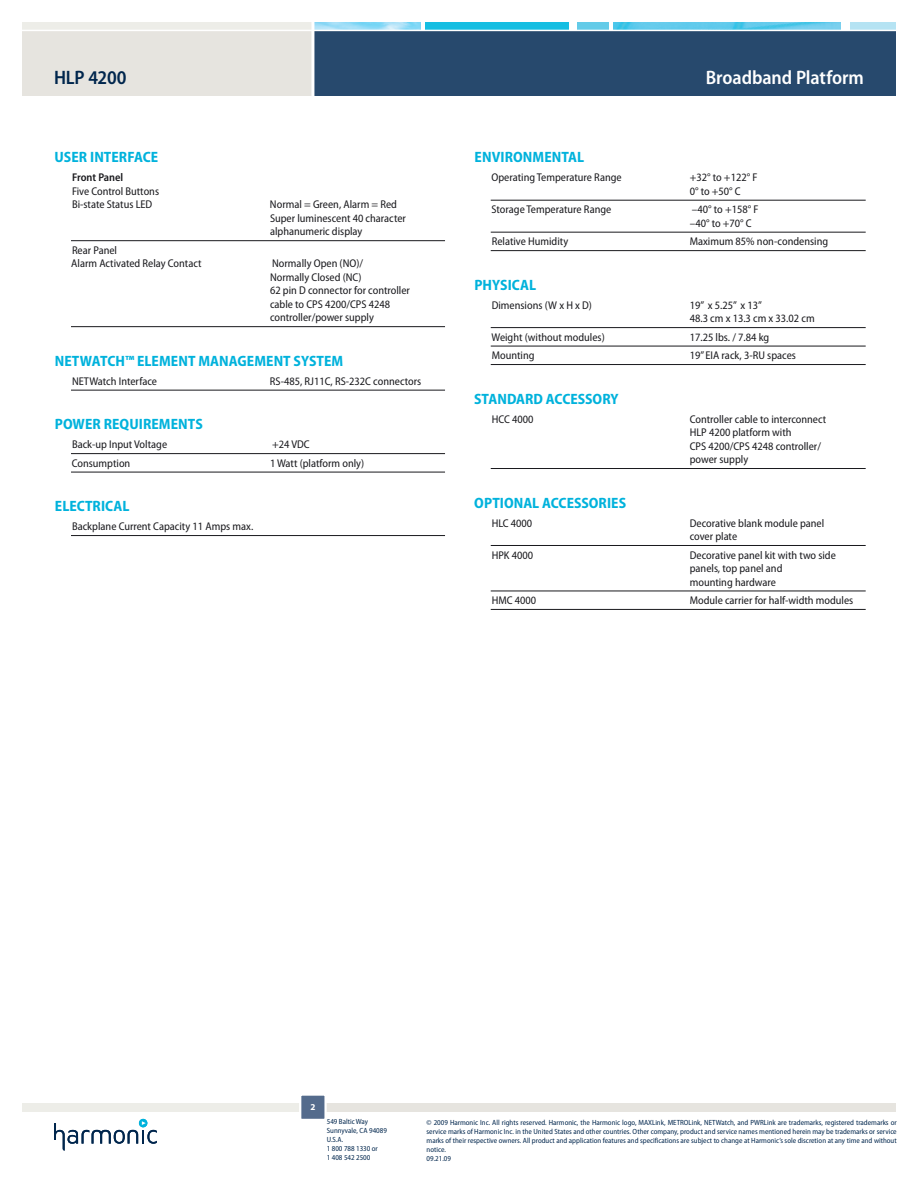
<style>
.page{position:relative;width:918px;height:1188px;background:#fff}
.page>*{position:absolute;margin:0;border:0;box-sizing:border-box;transform-origin:0 0}
.Product_Description{font:600 semi-condensed 19.5px "Myriad Pro";letter-spacing:-.005em;color:#fff}
.Product_Name{font:600 semi-condensed 19.5px "Myriad Pro";letter-spacing:-.01em;color:#00264d}
.Spec_Title{font:700 semi-condensed 15px "Myriad Pro";letter-spacing:.005em;color:#00b2dc}
.Specs{font:semi-condensed 11.25px/13.5px "Myriad Pro";color:#19191d}
.t1{font:700 9px "Myriad Pro";color:#fff}
.Copyright{font:semi-condensed 7.5px/9px "Myriad Pro";color:#00264d;text-align:justify}
.s1{font-weight:600}
</style>
<div class="page">
<div style="left:0;top:30px;width:313px;height:66px;background:#e6e4df"></div>
<div style="left:0;top:0;width:313px;height:30px;background:#edede8"></div>
<svg style="left:850px;top:22px;width:46px;height:8px"></svg>
<img style="left:613px;top:22px;width:228px;height:8px">
<img style="left:314px;top:22px;width:107px;height:8px">
<div style="left:422px;top:0;width:151px;height:40px;background:linear-gradient(to right,#15bee2,#15bee2)"></div>
<svg style="left:577px;top:22px;width:32px;height:8px"></svg>
<div style="left:0;top:0;width:918px;height:21px;background:#fff"></div>
<div style="left:313px;top:30px;width:605px;height:66px;background:#27496d"></div>
<hr style="left:0;top:30px;width:918px;height:1px;background:#fff">
<div style="left:897px;top:0;width:21px;height:106px;background:#fff"></div>
<div style="left:569px;top:0;width:8px;height:30px;background:#fff"></div>
<hr style="left:421px;top:0;width:4px;height:30px;background:#fff">
<div style="left:0;top:0;width:21px;height:107px;background:#fff"></div>
<hr style="left:311px;top:0;width:3px;height:107px;background:#fff">
<div style="left:313px;top:1065px;width:605px;height:47px;background:#e6e4df"></div>
<div style="left:897px;top:1074px;width:21px;height:114px;background:#fff"></div>
<div style="left:0;top:1050px;width:313px;height:62px;background:#edede8"></div>
<div style="left:0;top:1016px;width:918px;height:87px;background:#fff"></div>
<div style="left:0;top:1050px;width:21px;height:138px;background:#fff"></div>
<div style="left:139px;top:1119px;width:8px;height:8px;background:#00b2dc;border-radius:50%"></div>
<svg style="left:54px;top:1121px;width:103px;height:30px"></svg>
<svg style="left:299px;top:1095px;width:28px;height:24px"></svg>
<hr style="left:71px;top:240px;width:374px;height:1px;background:#19191d">
<hr style="left:71px;top:326px;width:374px;height:1px;background:#19191d">
<hr style="left:71px;top:390px;width:374px;height:1px;background:#19191d">
<hr style="left:71px;top:453px;width:374px;height:1px;background:#19191d">
<hr style="left:71px;top:472px;width:374px;height:1px;background:#19191d">
<hr style="left:71px;top:535px;width:374px;height:1px;background:#19191d">
<hr style="left:491px;top:200px;width:375px;height:1px;background:#19191d">
<hr style="left:491px;top:232px;width:375px;height:1px;background:#19191d">
<hr style="left:491px;top:250px;width:375px;height:1px;background:#19191d">
<hr style="left:491px;top:327px;width:375px;height:1px;background:#19191d">
<hr style="left:491px;top:346px;width:375px;height:1px;background:#19191d">
<hr style="left:491px;top:364px;width:375px;height:1px;background:#19191d">
<hr style="left:491px;top:468px;width:375px;height:1px;background:#19191d">
<hr style="left:491px;top:545px;width:375px;height:1px;background:#19191d">
<hr style="left:491px;top:591px;width:375px;height:1px;background:#19191d">
<hr style="left:491px;top:609px;width:375px;height:1px;background:#19191d">
<p class="Product_Name" style="left:54px;top:67px;width:74px">HLP 4200</p>
<p class="Product_Description" style="left:706px;top:67px;width:160px">Broadband Platform</p>
<p class="Spec_Title" style="left:55px;top:149px;width:105px">USER INTERFACE</p>
<p class="Specs" style="left:72px;top:171px;width:89px"><span class="s1">Front Panel<br></span>Five Control Buttons<br>Bi-state Status LED</p>
<p class="Specs" style="left:270px;top:198px;width:137px">Normal = Green, Alarm = Red<br>Super luminescent 40 character alphanumeric display</p>
<p class="Specs" style="left:71px;top:244px;width:132px">Rear Panel<br>Alarm Activated Relay Contact</p>
<p class="Specs" style="left:270px;top:257px;width:142px">Normally Open (NO)/<br>Normally Closed (NC)<br>62 pin D connector for controller cable to CPS 4200/CPS 4248 controller/power supply</p>
<p class="Spec_Title" style="left:55px;top:352px;width:290px">NETWATCH™ ELEMENT MANAGEMENT SYSTEM</p>
<p class="Specs" style="left:72px;top:375px;width:87px">NETWatch Interface</p>
<p class="Specs" style="left:270px;top:375px;width:153px">RS-485, RJ11C, RS-232C connectors</p>
<p class="Spec_Title" style="left:55px;top:416px;width:149px">POWER REQUI REMENTS</p>
<p class="Specs" style="left:72px;top:438px;width:97px">Back-up Input Voltage</p>
<p class="Specs" style="left:272px;top:438px;width:39px">+24 VDC</p>
<p class="Specs" style="left:72px;top:457px;width:60px">Consumption</p>
<p class="Specs" style="left:270px;top:457px;width:96px">1 Watt (platform only)</p>
<p class="Spec_Title" style="left:55px;top:498px;width:76px">ELECTRICAL</p>
<p class="Specs" style="left:72px;top:520px;width:183px">Backplane Current Capacity 11 Amps max.</p>
<p class="Spec_Title" style="left:475px;top:149px;width:111px">ENVIRONMENTAL</p>
<p class="Specs" style="left:492px;top:171px;width:132px">Operating Temperature Range</p>
<p class="Specs" style="left:690px;top:171px;width:69px">+32° to +122° F<br>0° to +50° C</p>
<p class="Specs" style="left:492px;top:203px;width:121px">Storage Temperature Range</p>
<p class="Specs" style="left:690px;top:203px;width:70px">–40° to +158° F –40° to +70° C</p>
<p class="Specs" style="left:492px;top:235px;width:78px">Relative Humidity</p>
<p class="Specs" style="left:690px;top:235px;width:140px">Maximum 85% non-condensing</p>
<p class="Spec_Title" style="left:475px;top:276px;width:63px">PHYSICAL</p>
<p class="Specs" style="left:492px;top:299px;width:102px">Dimensions (W x H x D)</p>
<p class="Specs" style="left:690px;top:299px;width:126px">19” x 5.25” x 13”<br>48.3 cm x 13.3 cm x 33.02 cm</p>
<p class="Specs" style="left:492px;top:331px;width:115px">Weight (without modules)</p>
<p class="Specs" style="left:690px;top:331px;width:81px">17.25 lbs. / 7.84 kg</p>
<p class="Specs" style="left:492px;top:349px;width:44px">Mounting</p>
<p class="Specs" style="left:690px;top:349px;width:108px">19” EIA rack, 3-RU spaces</p>
<p class="Spec_Title" style="left:474px;top:390px;width:146px">STANDARD ACCESSORY</p>
<p class="Specs" style="left:492px;top:412px;width:43px">HCC 4000</p>
<p class="Specs" style="left:690px;top:412px;width:138px">Controller cable to interconnect<br>HLP 4200 platform with<br>CPS 4200/CPS 4248 controller/ power supply</p>
<p class="Spec_Title" style="left:474px;top:494px;width:152px">OPTIONAL ACCESSORIES</p>
<p class="Specs" style="left:492px;top:516px;width:42px">HLC 4000</p>
<p class="Specs" style="left:690px;top:516px;width:136px">Decorative blank module panel cover plate</p>
<p class="Specs" style="left:492px;top:548px;width:43px">HPK 4000</p>
<p class="Specs" style="left:690px;top:548px;width:148px">Decorative panel kit with two side panels, top panel and<br>mounting hardware</p>
<p class="Specs" style="left:492px;top:594px;width:46px">HMC 4000</p>
<p class="Specs" style="left:690px;top:594px;width:165px">Module carrier for half-width modules</p>
<p class="t1" style="left:311px;top:1102px;width:6px">2</p>
<p class="Copyright" style="left:327px;top:1117px;width:43px">549 Baltic Way</p>
<p class="Copyright" style="left:327px;top:1126px;width:62px">Sunnyvale, CA 94089</p>
<p class="Copyright" style="left:327px;top:1135px;width:18px">U.S.A.</p>
<p class="Copyright" style="left:327px;top:1144px;width:53px">1 800 788 1330 or</p>
<p class="Copyright" style="left:327px;top:1153px;width:45px">1 408 542 2500</p>
<p class="Copyright" style="left:427px;top:1118px;width:472px">© 2009 Harmonic Inc. All rights reserved. Harmonic, the Harmonic logo, MAXLink, METROLink, NETWatch, and PWRLink are trademarks, registered trademarks or service marks of Harmonic Inc. in the United States and other countries. Other company, product and service names mentioned herein may be trademarks or service marks of their respective owners. All product and application features and specifications are subject to change at Harmonic’s sole discretion at any time and without notice.</p>
<p class="Copyright" style="left:427px;top:1154px;width:26px">09.21.09</p>
</div>
